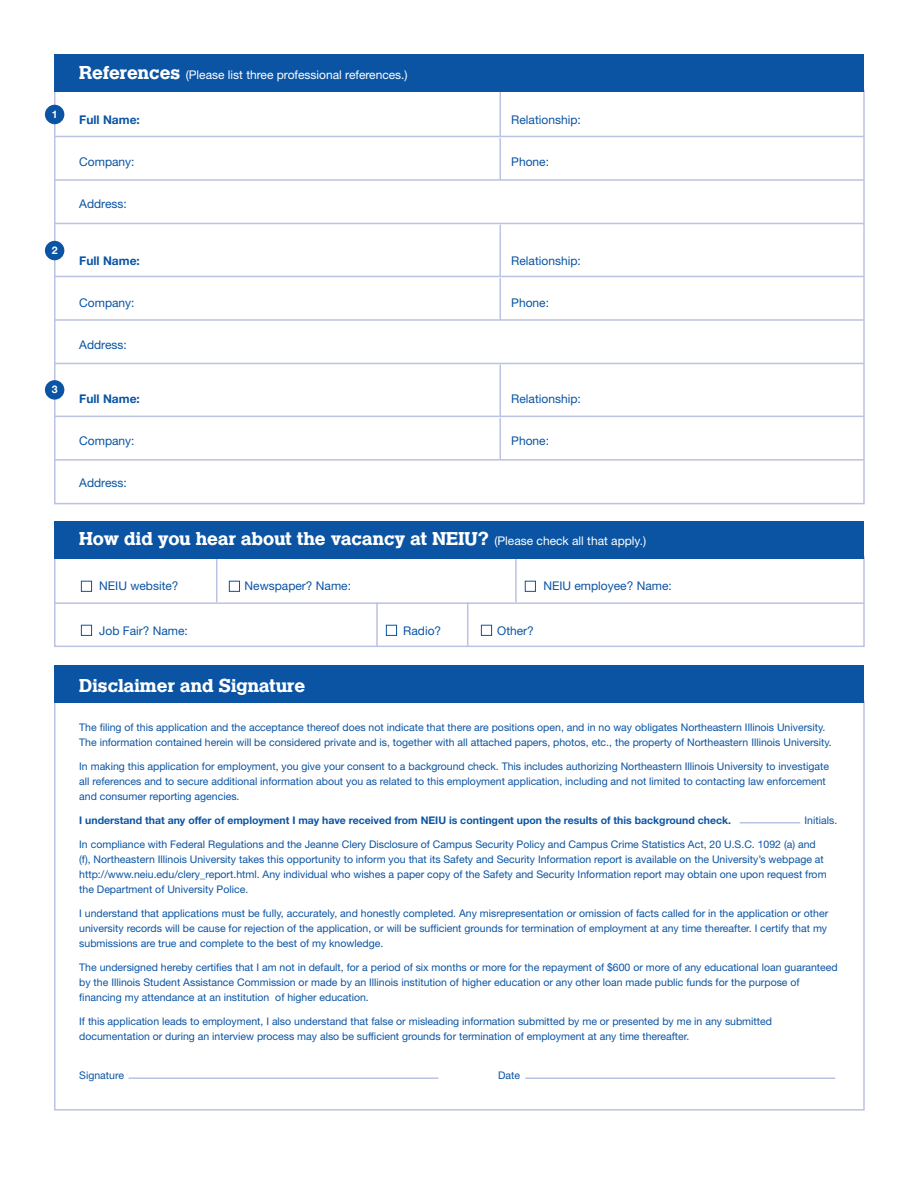
<style>
.page{position:relative;width:918px;height:1188px;background:#fff}
.page>*{position:absolute;margin:0;border:0;box-sizing:border-box;transform-origin:0 0}
.t1{font:700 19.5px "Helserif";color:#fff}
.t2{font:12px "Helvetica Neue LT Std";color:#0a54a3}
.t3{font:12px "Helvetica Neue LT Std";color:#fff}
.t4{font:700 12px "Helvetica Neue LT Std";color:#0a54a3}
.t5{font:10.5px/15px "Helvetica Neue LT Std";color:#0a54a3}
.t6{font:700 10.5px "Helvetica Neue LT Std";color:#0a54a3}
.t7{font:700 10.5px "Helvetica Neue";color:#fff}
.s1{font-family:"Helserif";font-weight:700;font-size:19.5px}
.s2{font-family:"Helvetica Neue LT Std";font-weight:400;font-size:12px}
.s3{font-family:"Helvetica Neue LT Std";font-size:12px;color:#0a54a3}
</style>
<div class="page">
<div style="left:54px;top:556px;width:811px;height:91px;border:2px solid #bcc2e1"></div>
<hr style="left:54px;top:136px;width:810px;height:1px;background:#bcc2e1">
<hr style="left:54px;top:602px;width:810px;height:2px;background:#bcc2e1">
<hr style="left:740px;top:822px;width:60px;height:2px;background:#bcc2e1">
<hr style="left:129px;top:1077px;width:309px;height:2px;background:#bcc2e1">
<hr style="left:525px;top:1077px;width:310px;height:2px;background:#bcc2e1">
<hr style="left:54px;top:276px;width:810px;height:1px;background:#bcc2e1">
<hr style="left:54px;top:416px;width:810px;height:1px;background:#bcc2e1">
<hr style="left:500px;top:85px;width:1px;height:51px;background:#bcc2e1">
<hr style="left:500px;top:225px;width:1px;height:51px;background:#bcc2e1">
<hr style="left:500px;top:364px;width:1px;height:52px;background:#bcc2e1">
<hr style="left:54px;top:179px;width:810px;height:2px;background:#bcc2e1">
<hr style="left:54px;top:319px;width:810px;height:2px;background:#bcc2e1">
<hr style="left:54px;top:459px;width:810px;height:2px;background:#bcc2e1">
<hr style="left:500px;top:138px;width:1px;height:42px;background:#bcc2e1">
<hr style="left:376px;top:602px;width:2px;height:45px;background:#bcc2e1">
<hr style="left:467px;top:602px;width:1px;height:45px;background:#bcc2e1">
<hr style="left:216px;top:558px;width:2px;height:44px;background:#bcc2e1">
<hr style="left:515px;top:558px;width:2px;height:44px;background:#bcc2e1">
<hr style="left:500px;top:278px;width:1px;height:42px;background:#bcc2e1">
<hr style="left:500px;top:418px;width:1px;height:42px;background:#bcc2e1">
<div style="left:54px;top:54px;width:810px;height:38px;background:#0a54a3"></div>
<div style="left:54px;top:521px;width:810px;height:37px;background:#0a54a3"></div>
<div style="left:54px;top:665px;width:810px;height:38px;background:#0a54a3"></div>
<hr style="left:54px;top:223px;width:810px;height:1px;background:#bcc2e1">
<hr style="left:54px;top:363px;width:810px;height:1px;background:#bcc2e1">
<div style="left:81px;top:581px;width:11px;height:11px;background:#fff;border:1px solid #0a54a3"></div>
<div style="left:229px;top:581px;width:11px;height:11px;background:#fff;border:1px solid #0a54a3"></div>
<div style="left:525px;top:581px;width:11px;height:11px;background:#fff;border:1px solid #0a54a3"></div>
<div style="left:81px;top:625px;width:11px;height:11px;background:#fff;border:1px solid #0a54a3"></div>
<div style="left:481px;top:625px;width:11px;height:11px;background:#fff;border:1px solid #0a54a3"></div>
<div style="left:386px;top:625px;width:11px;height:11px;background:#fff;border:1px solid #0a54a3"></div>
<div style="left:45px;top:105px;width:19px;height:19px;background:#0a54a3;border-radius:50%"></div>
<div style="left:45px;top:241px;width:19px;height:19px;background:#0a54a3;border-radius:50%"></div>
<div style="left:45px;top:380px;width:19px;height:20px;background:#0a54a3;border-radius:50%"></div>
<p class="t7" style="left:52px;top:106px;width:7px">1</p>
<p class="t7" style="left:52px;top:242px;width:7px">2</p>
<p class="t7" style="left:52px;top:381px;width:7px">3</p>
<p class="t3" style="left:79px;top:67px;width:330px"><span class="s1">References</span> (Please list three professional references.)</p>
<p class="t4" style="left:79px;top:112px;width:62px">Full Name:</p>
<p class="t2" style="left:511px;top:112px;width:71px">Relationship:</p>
<p class="t2" style="left:79px;top:154px;width:57px">Company:</p>
<p class="t2" style="left:511px;top:154px;width:39px">Phone:</p>
<p class="t2" style="left:79px;top:196px;width:49px">Address:</p>
<p class="t4" style="left:79px;top:253px;width:62px">Full Name:</p>
<p class="t2" style="left:511px;top:253px;width:71px">Relationship:</p>
<p class="t2" style="left:79px;top:295px;width:57px">Company:</p>
<p class="t2" style="left:511px;top:295px;width:39px">Phone:</p>
<p class="t2" style="left:79px;top:337px;width:49px">Address:</p>
<p class="t4" style="left:79px;top:391px;width:62px">Full Name:</p>
<p class="t2" style="left:511px;top:391px;width:71px">Relationship:</p>
<p class="t2" style="left:79px;top:433px;width:57px">Company:</p>
<p class="t2" style="left:511px;top:433px;width:39px">Phone:</p>
<p class="t2" style="left:79px;top:475px;width:49px">Address:</p>
<p class="t1" style="left:79px;top:527px;width:629px">How did you hear about the vacancy at NEIU? <span class="s2">(Please check all that apply.)</span><span class="s3">Full Name:</span></p>
<p class="t2" style="left:99px;top:579px;width:81px">NEIU website?</p>
<p class="t2" style="left:245px;top:579px;width:108px">Newspaper? Name:</p>
<p class="t2" style="left:543px;top:579px;width:130px">NEIU employee? Name:</p>
<p class="t2" style="left:99px;top:624px;width:90px">Job Fair? Name:</p>
<p class="t2" style="left:403px;top:624px;width:40px">Radio?</p>
<p class="t2" style="left:497px;top:624px;width:38px">Other?</p>
<p class="t1" style="left:79px;top:674px;width:227px">Disclaimer and Signature</p>
<p class="t5" style="left:79px;top:719px;width:754px">The filing of this application and the acceptance thereof does not indicate that there are positions open, and in no way obligates Northeastern Illinois University.<br>The information contained herein will be considered private and is, together with all attached papers, photos, etc., the property of Northeastern Illinois University.</p>
<p class="t5" style="left:79px;top:758px;width:751px">In making this application for employment, you give your consent to a background check. This includes authorizing Northeastern Illinois University to investigate all references and to secure additional information about you as related to this employment application, including and not limited to contacting law enforcement and consumer reporting agencies.</p>
<p class="t6" style="left:79px;top:813px;width:653px">I understand that any offer of employment I may have received from NEIU is contingent upon the results of this background check.</p>
<p class="t5" style="left:805px;top:812px;width:34px">Initials.</p>
<p class="t5" style="left:79px;top:836px;width:749px">In compliance with Federal Regulations and the Jeanne Clery Disclosure of Campus Security Policy and Campus Crime Statistics Act, 20 U.S.C. 1092 (a) and (f), Northeastern Illinois University takes this opportunity to inform you that its Safety and Security Information report is available on the University’s webpage at http://www.neiu.edu/clery_report.html. Any individual who wishes a paper copy of the Safety and Security Information report may obtain one upon request from the Department of University Police.</p>
<p class="t5" style="left:79px;top:905px;width:750px;text-align:justify">I understand that applications must be fully, accurately, and honestly completed. Any misrepresentation or omission of facts called for in the application or other university records will be cause for rejection of the application, or will be sufficient grounds for termination of employment at any time thereafter. I certify that my submissions are true and complete to the best of my knowledge.</p>
<p class="t5" style="left:79px;top:959px;width:760px">The undersigned hereby certifies that I am not in default, for a period of six months or more for the repayment of $600 or more of any educational loan guaranteed by the Illinois Student Assistance Commission or made by an Illinois institution of higher education or any other loan made public funds for the purpose of financing my attendance at an institution of higher education.</p>
<p class="t5" style="left:79px;top:1013px;width:694px">If this application leads to employment, I also understand that false or misleading information submitted by me or presented by me in any submitted documentation or during an interview process may also be sufficient grounds for termination of employment at any time thereafter.</p>
<p class="t5" style="left:79px;top:1067px;width:46px">Signature</p>
<p class="t5" style="left:498px;top:1067px;width:23px">Date</p>
</div>
